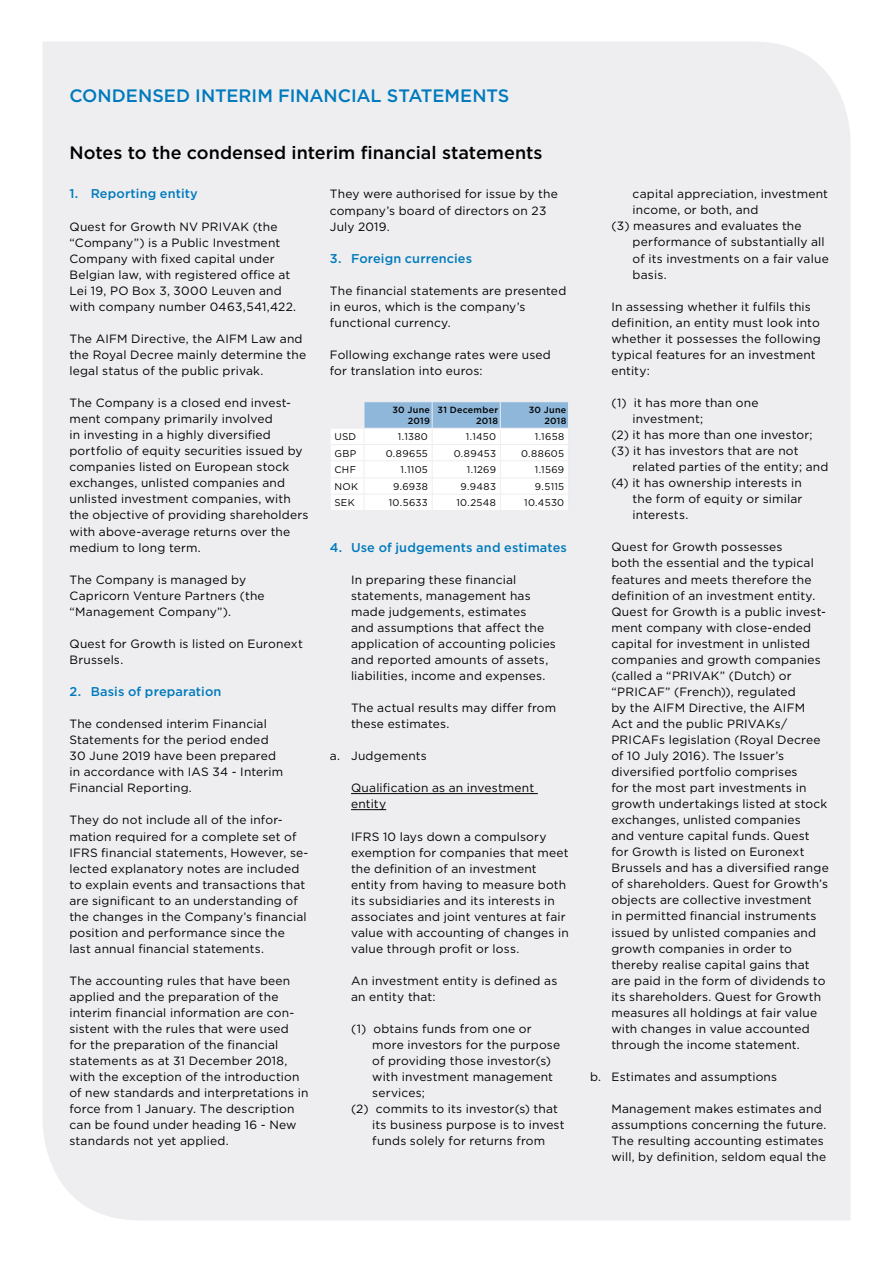
<style>
.page{position:relative;width:893px;height:1263px;background:#fff}
.page>*{position:absolute;margin:0;border:0;box-sizing:border-box;transform-origin:0 0}
.t1{font:500 18px "Gotham";color:#000}
.t2{font:500 18px "Gotham";color:#007abc}
.t3{font:500 12.75px "Gotham";letter-spacing:.01em;color:#007abc}
.t4{font:12px/16px "Gotham";letter-spacing:.015em;color:#000}
.t5{font:9.75px "Gotham";letter-spacing:.035em;color:#000}
.t6{font:500 9px/10.8px "Gotham";letter-spacing:.03em;color:#000;text-align:right}
</style>
<div class="page">
<div style="left:43px;top:42px;width:807px;height:1178px;background:#eeeef1"></div>
<hr style="left:351px;top:793px;width:187px;height:1px;background:#000">
<hr style="left:351px;top:809px;width:35px;height:1px;background:#000">
<hr style="left:330px;top:401px;width:34px;height:1px;background:#eeeef1">
<hr style="left:364px;top:401px;width:68px;height:1px;background:#eeeef1">
<hr style="left:432px;top:401px;width:68px;height:1px;background:#eeeef1">
<hr style="left:500px;top:401px;width:69px;height:1px;background:#eeeef1">
<hr style="left:330px;top:510px;width:34px;height:1px;background:#eeeef1">
<hr style="left:364px;top:510px;width:68px;height:1px;background:#eeeef1">
<hr style="left:432px;top:510px;width:68px;height:1px;background:#eeeef1">
<hr style="left:500px;top:510px;width:69px;height:1px;background:#eeeef1">
<svg style="left:330px;top:402px;width:239px;height:108px"></svg>
<h1 class="t2" style="left:69px;top:84px;width:442px">CONDENSED INTERIM FINANCIAL STATEMENTS</h1>
<h1 class="t1" style="left:69px;top:141px;width:475px">Notes to the condensed interim financial statements</h1>
<p class="t3" style="left:69px;top:186px;width:130px">1. Reporting entity</p>
<p class="t4" style="left:69px;top:218px;width:228px">Quest for Growth NV PRIVAK (the “Company”) is a Public Investment Company with fixed capital under Belgian law, with registered office at Lei 19, PO Box 3, 3000 Leuven and with company number 0463,541,422.</p>
<p class="t4" style="left:69px;top:330px;width:238px">The AIFM Directive, the AIFM Law and the Royal Decree mainly determine the legal status of the public privak.</p>
<p class="t4" style="left:69px;top:395px;width:241px">The Company is a closed end invest&shy;ment company primarily involved<br>in investing in a highly diversified portfolio of equity securities issued by companies listed on European stock exchanges, unlisted companies and unlisted investment companies, with the objective of providing shareholders with above-average returns over the medium to long term.</p>
<p class="t4" style="left:69px;top:571px;width:197px">The Company is managed by<br>Capricorn Venture Partners (the “Management Company”).</p>
<p class="t4" style="left:69px;top:635px;width:235px">Quest for Growth is listed on Euronext<br>Brussels.</p>
<p class="t3" style="left:69px;top:683px;width:153px">2. Basis of preparation</p>
<p class="t4" style="left:69px;top:716px;width:215px">The condensed interim Financial<br>Statements for the period ended<br>30 June 2019 have been prepared in accordance with IAS 34 - Interim<br>Financial Reporting.</p>
<p class="t4" style="left:69px;top:812px;width:241px">They do not include all of the infor&shy;mation required for a complete set of IFRS financial statements, However, se&shy;lected explanatory notes are included to explain events and transactions that are significant to an understanding of the changes in the Company’s financial position and performance since the last annual financial statements.</p>
<p class="t4" style="left:69px;top:972px;width:241px">The accounting rules that have been applied and the preparation of the interim financial information are con&shy;sistent with the rules that were used for the preparation of the financial statements as at 31 December 2018, with the exception of the introduction of new standards and interpretations in force from 1 January. The description can be found under heading 16 - New standards not yet applied.</p>
<p class="t4" style="left:330px;top:186px;width:230px">They were authorised for issue by the company’s board of directors on 23<br>July 2019.</p>
<p class="t3" style="left:330px;top:250px;width:144px">3. Foreign currencies</p>
<p class="t4" style="left:330px;top:282px;width:238px">The financial statements are presented in euros, which is the company’s functional currency.</p>
<p class="t4" style="left:330px;top:346px;width:223px">Following exchange rates were used for translation into euros:</p>
<p class="t6" style="left:392px;top:404px;width:39px">30 June<br>2019</p>
<p class="t6" style="left:437px;top:404px;width:62px">31 December<br>2018</p>
<p class="t6" style="left:529px;top:404px;width:39px">30 June<br>2018</p>
<p class="t5" style="left:334px;top:431px;width:23px">USD</p>
<p class="t5" style="left:398px;top:431px;width:31px">1.1380</p>
<p class="t5" style="left:466px;top:431px;width:32px">1.1450</p>
<p class="t5" style="left:535px;top:431px;width:31px">1.1658</p>
<p class="t5" style="left:334px;top:447px;width:23px">GBP</p>
<p class="t5" style="left:386px;top:447px;width:44px">0.89655</p>
<p class="t5" style="left:454px;top:447px;width:44px">0.89453</p>
<p class="t5" style="left:521px;top:447px;width:45px">0.88605</p>
<p class="t5" style="left:334px;top:463px;width:23px">CHF</p>
<p class="t5" style="left:401px;top:463px;width:29px">1.1105</p>
<p class="t5" style="left:467px;top:463px;width:31px">1.1269</p>
<p class="t5" style="left:535px;top:463px;width:31px">1.1569</p>
<p class="t5" style="left:334px;top:480px;width:25px">NOK</p>
<p class="t5" style="left:393px;top:480px;width:36px">9.6938</p>
<p class="t5" style="left:461px;top:480px;width:37px">9.9483</p>
<p class="t5" style="left:535px;top:480px;width:31px">9.5115</p>
<p class="t5" style="left:334px;top:497px;width:22px">SEK</p>
<p class="t5" style="left:389px;top:497px;width:41px">10.5633</p>
<p class="t5" style="left:456px;top:497px;width:41px">10.2548</p>
<p class="t5" style="left:524px;top:497px;width:42px">10.4530</p>
<p class="t3" style="left:330px;top:539px;width:239px">4. Use of judgements and estimates</p>
<p class="t4" style="left:351px;top:571px;width:206px">In preparing these financial statements, management has made judgements, estimates<br>and assumptions that affect the application of accounting policies and reported amounts of assets, liabilities, income and expenses.</p>
<p class="t4" style="left:351px;top:699px;width:207px">The actual results may differ from these estimates.</p>
<p class="t4" style="left:330px;top:748px;width:99px">a. Judgements</p>
<p class="t4" style="left:351px;top:780px;width:185px">Qualification as an investment entity</p>
<p class="t4" style="left:351px;top:828px;width:219px">IFRS 10 lays down a compulsory exemption for companies that meet the definition of an investment entity from having to measure both its subsidiaries and its interests in associates and joint ventures at fair value with accounting of changes in value through profit or loss.</p>
<p class="t4" style="left:351px;top:972px;width:208px">An investment entity is defined as an entity that:</p>
<p class="t4" style="left:351px;top:1020px;width:182px">(1) obtains funds from one or</p>
<p class="t4" style="left:372px;top:1036px;width:189px">more investors for the purpose</p>
<p class="t4" style="left:372px;top:1053px;width:180px">of providing those investor(s)</p>
<p class="t4" style="left:372px;top:1069px;width:182px">with investment management</p>
<p class="t4" style="left:372px;top:1085px;width:54px">services;</p>
<p class="t4" style="left:351px;top:1101px;width:208px">(2) commits to its investor(s) that</p>
<p class="t4" style="left:372px;top:1117px;width:194px">its business purpose is to invest</p>
<p class="t4" style="left:372px;top:1133px;width:174px">funds solely for returns from</p>
<p class="t4" style="left:633px;top:186px;width:197px">capital appreciation, investment</p>
<p class="t4" style="left:633px;top:202px;width:127px">income, or both, and</p>
<p class="t4" style="left:611px;top:218px;width:192px">(3) measures and evaluates the</p>
<p class="t4" style="left:633px;top:234px;width:193px">performance of substantially all</p>
<p class="t4" style="left:633px;top:250px;width:198px">of its investments on a fair value</p>
<p class="t4" style="left:633px;top:266px;width:35px">basis.</p>
<p class="t4" style="left:611px;top:298px;width:211px">In assessing whether it fulfils this definition, an entity must look into whether it possesses the following typical features for an investment entity:</p>
<p class="t4" style="left:611px;top:394px;width:149px">(1) it has more than one</p>
<p class="t4" style="left:633px;top:410px;width:72px">investment;</p>
<p class="t4" style="left:611px;top:427px;width:203px">(2) it has more than one investor;</p>
<p class="t4" style="left:611px;top:443px;width:189px">(3) it has investors that are not</p>
<p class="t4" style="left:633px;top:459px;width:197px">related parties of the entity; and</p>
<p class="t4" style="left:611px;top:475px;width:192px">(4) it has ownership interests in</p>
<p class="t4" style="left:633px;top:491px;width:171px">the form of equity or similar</p>
<p class="t4" style="left:633px;top:507px;width:57px">interests.</p>
<p class="t4" style="left:611px;top:539px;width:219px">Quest for Growth possesses<br>both the essential and the typical features and meets therefore the definition of an investment entity.<br>Quest for Growth is a public invest&shy;ment company with close-ended capital for investment in unlisted companies and growth companies (called a “PRIVAK” (Dutch) or “PRICAF” (French)), regulated<br>by the AIFM Directive, the AIFM Act and the public PRIVAKs/ PRICAFs legislation (Royal Decree of 10 July 2016). The Issuer’s diversified portfolio comprises<br>for the most part investments in growth undertakings listed at stock exchanges, unlisted companies<br>and venture capital funds. Quest for Growth is listed on Euronext Brussels and has a diversified range of shareholders. Quest for Growth’s objects are collective investment<br>in permitted financial instruments issued by unlisted companies and growth companies in order to thereby realise capital gains that are paid in the form of dividends to its shareholders. Quest for Growth measures all holdings at fair value with changes in value accounted through the income statement.</p>
<p class="t4" style="left:590px;top:1068px;width:189px">b. Estimates and assumptions</p>
<p class="t4" style="left:611px;top:1100px;width:217px">Management makes estimates and assumptions concerning the future.<br>The resulting accounting estimates will, by definition, seldom equal the</p>
</div>
